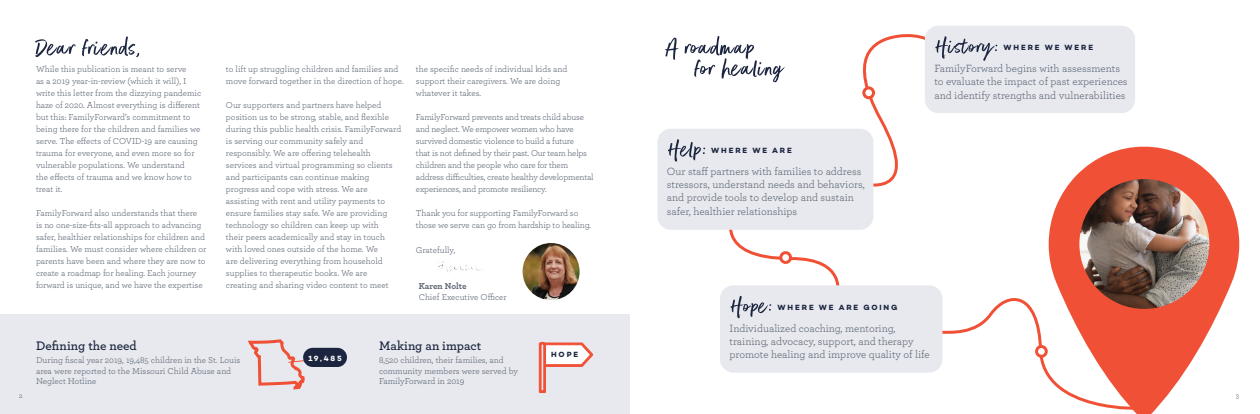
<style>
.page{position:relative;width:1260px;height:414px;background:#fff}
.page>*{position:absolute;margin:0;border:0;box-sizing:border-box;transform-origin:0 0}
.t1{font:600 13px "Archer";letter-spacing:.005em;color:#1b253f}
.t2{font:11px/13.2px "Archer";color:#5b6372}
.t3{font:9px/12px "Archer";color:#5b6372}
.t4{font:9px/12px "Archer";letter-spacing:-.02em;color:#5b6372}
.t5{font:700 9px "Archer";letter-spacing:-.005em;color:#5b6372}
.t6{font:700 7.7px "Campton";letter-spacing:.24em;color:#1b253f}
.t7{font:700 7.7px "Campton";color:#fff}
.t8{font:7px "Archer";color:#59596c}
</style>
<div class="page">
<svg style="left:939px;top:290px;width:110px;height:89px"></svg>
<div style="left:0;top:315px;width:630px;height:99px;background:#e7e9ee"></div>
<svg style="left:437px;top:258px;width:44px;height:14px"></svg>
<img style="left:523px;top:243px;width:57px;height:57px;border-radius:29px">
<svg style="left:665px;top:36px;width:120px;height:46px"></svg>
<svg style="left:1049px;top:146px;width:190px;height:268px;fill:#f05136"></svg>
<img style="left:1079px;top:179px;width:130px;height:130px;border-radius:65px">
<svg style="left:247px;top:339px;width:72px;height:51px"></svg>
<div style="left:303px;top:348px;width:44px;height:19px;background:#1b253f;border-radius:10px"></div>
<svg style="left:539px;top:342px;width:54px;height:51px"></svg>
<svg style="left:35px;top:36px;width:104px;height:21px"></svg>
<div style="left:1037px;top:347px;width:9px;height:9px;background:#fff;border-radius:50%"></div>
<div style="left:1035px;top:345px;width:13px;height:13px;border:3px solid #f05136;border-radius:50%"></div>
<div style="left:925px;top:26px;width:210px;height:87px;background:#e7e9ee;border-radius:14px"></div>
<svg style="left:862px;top:28px;width:135px;height:159px"></svg>
<div style="left:720px;top:285px;width:222px;height:88px;background:#e7e9ee;border-radius:14px"></div>
<svg style="left:721px;top:230px;width:119px;height:88px"></svg>
<div style="left:657px;top:129px;width:216px;height:101px;background:#e7e9ee;border-radius:14px"></div>
<svg style="left:668px;top:139px;width:37px;height:23px"></svg>
<p class="t3" style="left:36px;top:63px;width:167px">While this publication is meant to serve<br>as a 2019 year-in-review (which it will), I write this letter from the dizzying pandemic haze of 2020. Almost everything is different but this: FamilyForward’s commitment to being there for the children and families we serve. The effects of COVID-19 are causing trauma for everyone, and even more so for vulnerable populations. We understand<br>the effects of trauma and we know how to treat it.</p>
<p class="t3" style="left:36px;top:207px;width:172px">FamilyForward also understands that there<br>is no one-size-fits-all approach to advancing safer, healthier relationships for children and families. We must consider where children or parents have been and where they are now to create a roadmap for healing. Each journey forward is unique, and we have the expertise</p>
<p class="t3" style="left:226px;top:63px;width:179px">to lift up struggling children and families and move forward together in the direction of hope.</p>
<p class="t3" style="left:226px;top:99px;width:177px">Our supporters and partners have helped position us to be strong, stable, and flexible during this public health crisis. FamilyForward is serving our community safely and responsibly. We are offering telehealth services and virtual programming so clients and participants can continue making progress and cope with stress. We are assisting with rent and utility payments to ensure families stay safe. We are providing technology so children can keep up with<br>their peers academically and stay in touch with loved ones outside of the home. We<br>are delivering everything from household supplies to therapeutic books. We are<br>creating and sharing video content to meet</p>
<p class="t3" style="left:416px;top:62px;width:153px">the specific needs of individual kids and support their caregivers. We are doing whatever it takes.</p>
<p class="t4" style="left:416px;top:110px;width:179px">FamilyForward prevents and treats child abuse and neglect. We empower women who have survived domestic violence to build a future<br>that is not defined by their past. Our team helps children and the people who care for them address difficulties, create healthy developmental experiences, and promote resiliency.</p>
<p class="t3" style="left:416px;top:206px;width:176px">Thank you for supporting FamilyForward so those we serve can go from hardship to healing.</p>
<p class="t3" style="left:416px;top:244px;width:41px">Gratefully,</p>
<p class="t5" style="left:419px;top:279px;width:49px">Karen Nolte</p>
<p class="t3" style="left:419px;top:291px;width:90px">Chief Executive Officer</p>
<p class="t8" style="left:19px;top:391px;width:5px">2</p>
<h1 class="t1" style="left:36px;top:336px;width:102px">Defining the need</h1>
<p class="t3" style="left:36px;top:354px;width:206px;line-height:10.8px">During fiscal year 2019, 19,485 children in the St. Louis area were reported to the Missouri Child Abuse and<br>Neglect Hotline</p>
<p class="t7" style="left:308px;top:353px;width:35px">19,485</p>
<h1 class="t1" style="left:379px;top:336px;width:104px">Making an impact</h1>
<p class="t3" style="left:379px;top:354px;width:141px;line-height:10.8px">8,520 children, their families, and community members were served by<br>FamilyForward in 2019</p>
<p class="t6" style="left:551px;top:350px;width:29px">HOPE</p>
<p class="t6" style="left:1003px;top:43px;width:91px">WHERE WE WERE</p>
<p class="t6" style="left:711px;top:146px;width:82px">WHERE WE ARE</p>
<p class="t2" style="left:667px;top:164px;width:199px">Our staff partners with families to address stressors, understand needs and behaviors, and provide tools to develop and sustain safer, healthier relationships</p>
<p class="t6" style="left:778px;top:302px;width:121px">WHERE WE ARE GOING</p>
<p class="t2" style="left:934px;top:61px;width:195px">FamilyForward begins with assessments to evaluate the impact of past experiences and identify strengths and vulnerabilities</p>
<p class="t2" style="left:730px;top:321px;width:202px">Individualized coaching, mentoring, training, advocacy, support, and therapy promote healing and improve quality of life</p>
<p class="t8" style="left:1236px;top:391px;width:5px">3</p>
</div>
